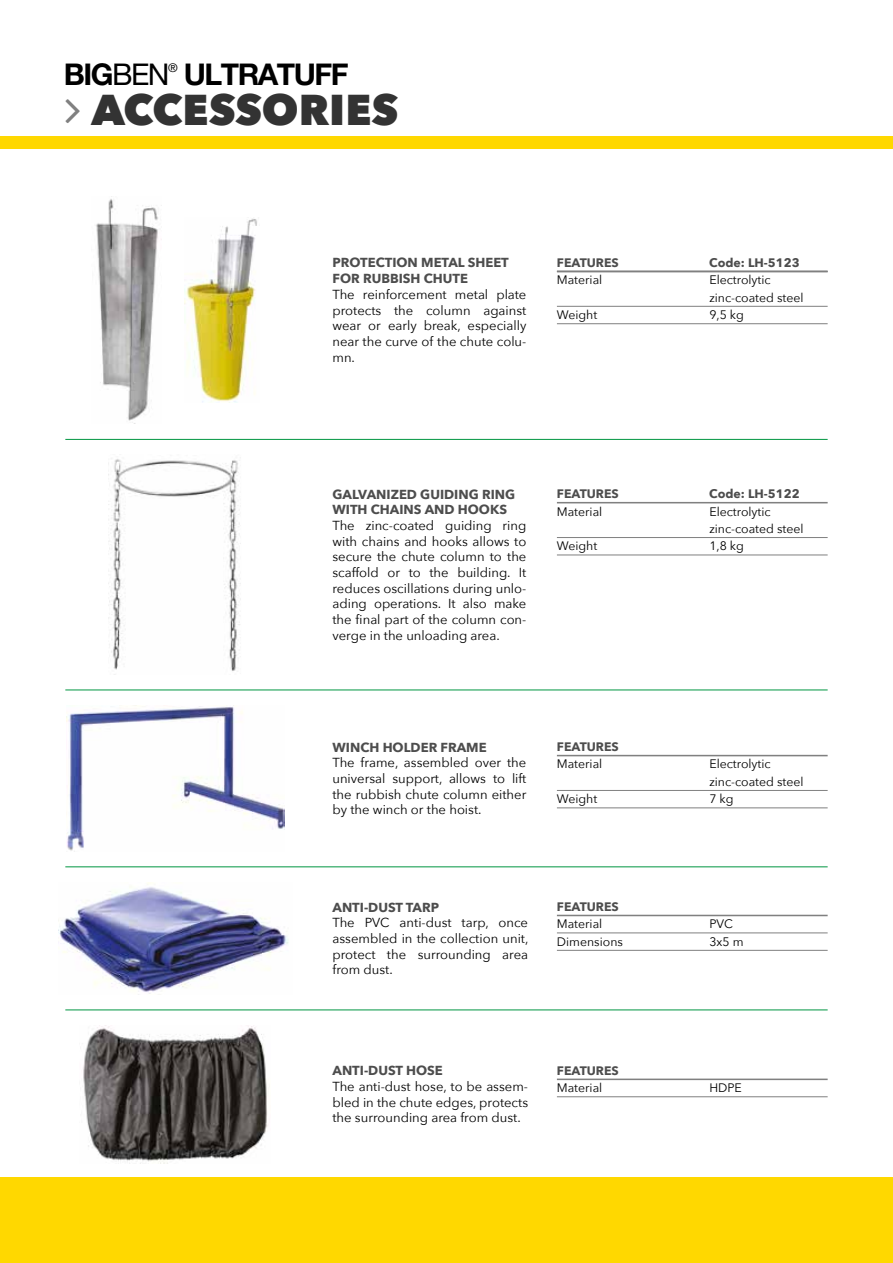
<style>
.page{position:relative;width:893px;height:1263px;background:#fff}
.page>*{position:absolute;margin:0;border:0;box-sizing:border-box;transform-origin:0 0}
.t1{font:800 43.05px "Avenir Next";color:#333}
.t2{font:700 30px "Helvetica Neue LT Pro";letter-spacing:-.05em;color:#000}
.t3{font:13.05px/15.6px "Avenir Next";color:#000;text-align:justify}
.t4{font:700 13.05px/15.6px "Avenir Next";color:#4d4d4d}
.t5{font:12.3px/17.4px "Avenir Next";color:#000}
.t6{font:700 12.3px "Avenir Next";color:#4d4d4d}
.t7{font:700 12.3px "Avenir Next";color:#4c4c4c}
.t8{font:12px "Helvetica Neue LT Pro";color:#000}
.s1{font-weight:400}
</style>
<div class="page">
<img style="left:95px;top:196px;width:67px;height:228px">
<img style="left:185px;top:218px;width:72px;height:184px">
<img style="left:109px;top:459px;width:132px;height:212px">
<img style="left:58px;top:882px;width:231px;height:112px">
<img style="left:83px;top:1025px;width:187px;height:138px">
<img style="left:66px;top:705px;width:219px;height:146px">
<hr style="left:65px;top:1009px;width:763px;height:1px;background:#009641">
<hr style="left:65px;top:866px;width:763px;height:1px;background:#009641">
<hr style="left:65px;top:689px;width:763px;height:1px;background:#009641">
<hr style="left:65px;top:439px;width:763px;height:1px;background:#009641">
<hr style="left:557px;top:271px;width:271px;height:1px;background:#808080">
<hr style="left:557px;top:306px;width:271px;height:1px;background:#808080">
<hr style="left:557px;top:323px;width:271px;height:1px;background:#808080">
<hr style="left:557px;top:502px;width:271px;height:1px;background:#808080">
<hr style="left:557px;top:537px;width:271px;height:1px;background:#808080">
<hr style="left:557px;top:555px;width:271px;height:1px;background:#808080">
<hr style="left:557px;top:755px;width:271px;height:1px;background:#808080">
<hr style="left:557px;top:790px;width:271px;height:1px;background:#808080">
<hr style="left:557px;top:808px;width:271px;height:1px;background:#808080">
<hr style="left:557px;top:915px;width:271px;height:1px;background:#808080">
<hr style="left:557px;top:933px;width:271px;height:1px;background:#808080">
<hr style="left:557px;top:950px;width:271px;height:1px;background:#808080">
<hr style="left:557px;top:1078px;width:271px;height:2px;background:#808080">
<hr style="left:557px;top:1096px;width:271px;height:1px;background:#808080">
<div style="left:0;top:1178px;width:893px;height:85px;background:#ffd800"></div>
<div style="left:0;top:136px;width:893px;height:13px;background:#ffd800"></div>
<h2 class="t2" style="left:64px;top:56px;width:107px">BIG<span class="s1">BEN</span></h2>
<p class="t8" style="left:168px;top:60px;width:11px">®</p>
<h2 class="t2" style="left:184px;top:56px;width:166px">ULTRATUFF</h2>
<h1 class="t1" style="left:91px;top:83px;width:308px">ACCESSORIES</h1>
<p class="t4" style="left:332px;top:255px;width:178px">PROTECTION METAL SHEET<br>FOR RUBBISH CHUTE</p>
<p class="t3" style="left:332px;top:286px;width:195px">The reinforcement metal plate protects the column against wear or early break, especially near the curve of the chute colu&shy;mn.</p>
<p class="t7" style="left:709px;top:252px;width:92px">Code: LH-5123</p>
<p class="t6" style="left:557px;top:252px;width:63px">FEATURES</p>
<p class="t5" style="left:557px;top:271px;width:47px">Material</p>
<p class="t5" style="left:709px;top:271px;width:96px">Electrolytic zinc-coated steel</p>
<p class="t5" style="left:557px;top:306px;width:42px">Weight</p>
<p class="t5" style="left:709px;top:306px;width:36px">9,5 kg</p>
<p class="t4" style="left:332px;top:486px;width:184px">GALVANIZED GUIDING RING<br>WITH CHAINS AND HOOKS</p>
<p class="t3" style="left:332px;top:517px;width:195px">The zinc-coated guiding ring with chains and hooks allows to secure the chute column to the scaffold or to the building. It reduces oscillations during unlo&shy;ading operations. It also make the final part of the column con&shy;verge in the unloading area.</p>
<p class="t7" style="left:709px;top:483px;width:92px">Code: LH-5122</p>
<p class="t6" style="left:557px;top:483px;width:63px">FEATURES</p>
<p class="t5" style="left:557px;top:502px;width:47px">Material</p>
<p class="t5" style="left:709px;top:502px;width:96px">Electrolytic zinc-coated steel</p>
<p class="t5" style="left:557px;top:537px;width:42px">Weight</p>
<p class="t5" style="left:709px;top:537px;width:36px">1,8 kg</p>
<p class="t4" style="left:332px;top:739px;width:156px">WINCH HOLDER FRAME</p>
<p class="t3" style="left:332px;top:754px;width:195px">The frame, assembled over the universal support, allows to lift the rubbish chute column either by the winch or the hoist.</p>
<p class="t6" style="left:557px;top:736px;width:63px">FEATURES</p>
<p class="t5" style="left:557px;top:755px;width:47px">Material</p>
<p class="t5" style="left:709px;top:755px;width:96px">Electrolytic zinc-coated steel</p>
<p class="t5" style="left:557px;top:790px;width:42px">Weight</p>
<p class="t5" style="left:709px;top:790px;width:26px">7 kg</p>
<p class="t4" style="left:332px;top:899px;width:108px">ANTI-DUST TARP</p>
<p class="t3" style="left:332px;top:914px;width:197px">The PVC anti-dust tarp, once assembled in the collection unit, protect the surrounding area from dust.</p>
<p class="t6" style="left:557px;top:896px;width:63px">FEATURES</p>
<p class="t5" style="left:557px;top:915px;width:47px">Material</p>
<p class="t5" style="left:709px;top:915px;width:25px">PVC</p>
<p class="t5" style="left:557px;top:932px;width:68px">Dimensions</p>
<p class="t5" style="left:709px;top:932px;width:36px">3x5 m</p>
<p class="t4" style="left:332px;top:1063px;width:112px">ANTI-DUST HOSE</p>
<p class="t3" style="left:332px;top:1078px;width:197px">The anti-dust hose, to be assem&shy;bled in the chute edges, protects the surrounding area from dust.</p>
<p class="t6" style="left:557px;top:1060px;width:63px">FEATURES</p>
<p class="t5" style="left:557px;top:1079px;width:47px">Material</p>
<p class="t5" style="left:709px;top:1079px;width:34px">HDPE</p>
</div>
